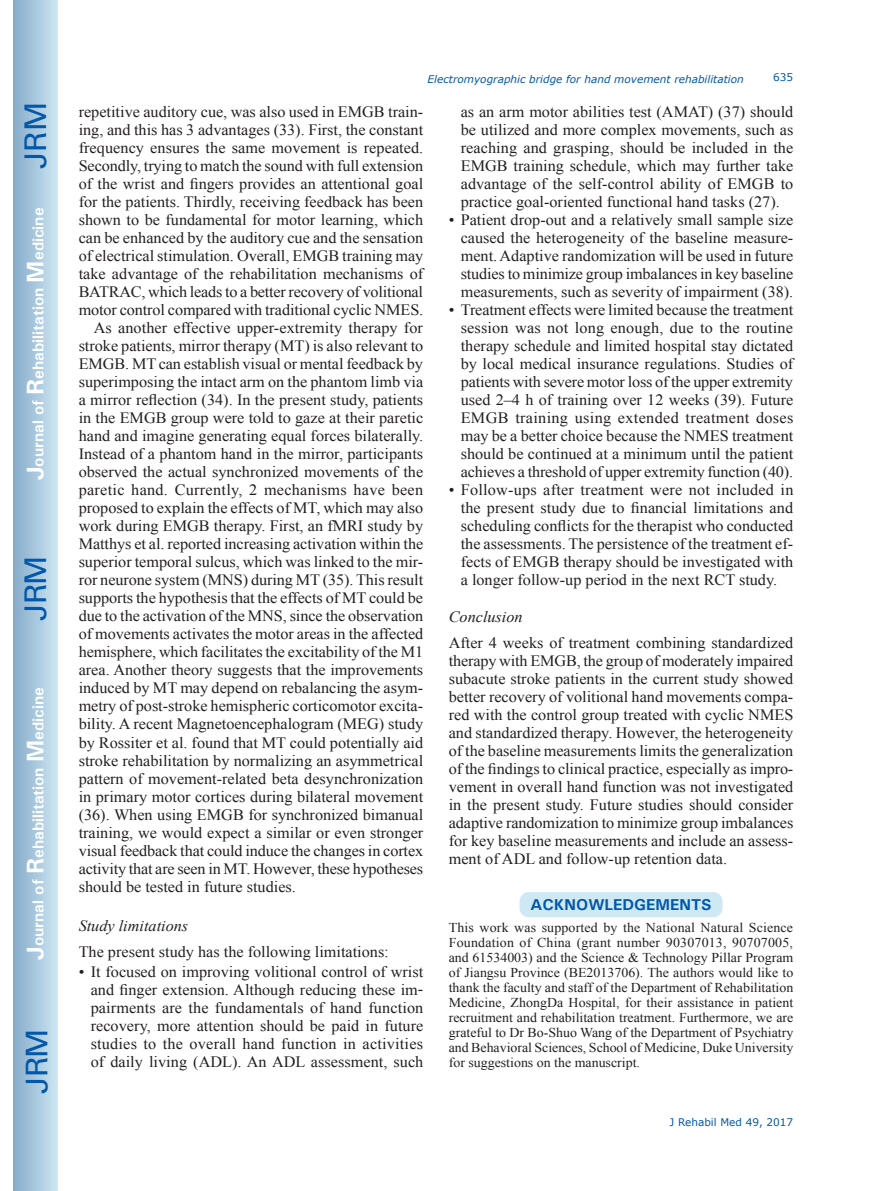
<style>
.page{position:relative;width:872px;height:1191px;background:#fff}
.page>*{position:absolute;margin:0;border:0;box-sizing:border-box;transform-origin:0 0}
.t1{font:30px "Univers";letter-spacing:-.03em;color:#0157a8}
.t2{font:15.75px/18px "Times New Roman";color:#231f20;text-align:justify}
.t3{font:700 15.75px "Univers";color:#fff}
.t4{font:15.75px "Times New Roman";letter-spacing:.02em;color:#231f20}
.t5{font:italic 15.75px "Times New Roman";color:#231f20}
.t6{font:700 15.75px "Univers";color:#0157a8}
.t7{font:13.5px/15px "Times New Roman";color:#231f20;text-align:justify}
.t8{font:italic 10.5px "Verdana";color:#0157a8}
.t9{font:10.5px "Verdana";color:#0157a8}
.s1{font-size:24px}
</style>
<div class="page">
<div style="left:14px;top:0;width:43px;height:1191px;background:linear-gradient(to right,#88acca,#cbe5f2)"></div>
<div style="left:519px;top:891px;width:204px;height:27px;background:#cee8f4;border-radius:10px"></div>
<div style="left:518px;top:890px;width:206px;height:28px;border:2px solid #fff;border-radius:10px"></div>
<h1 class="t1" style="left:18px;top:169px;width:68px;rotate:-90deg">JRM</h1>
<p class="t3" style="left:28px;top:480px;width:274px;rotate:-90deg"><span class="s1">J</span>ournal of <span class="s1">R</span>ehabilitation <span class="s1">M</span>edicine</p>
<h1 class="t1" style="left:18px;top:620px;width:67px;rotate:-90deg">JRM</h1>
<p class="t3" style="left:28px;top:959px;width:274px;rotate:-90deg"><span class="s1">J</span>ournal of <span class="s1">R</span>ehabilitation <span class="s1">M</span>edicine</p>
<h1 class="t1" style="left:19px;top:1093px;width:67px;rotate:-90deg">JRM</h1>
<p class="t8" style="left:427px;top:72px;width:317px">Electromyographic bridge for hand movement rehabilitation</p>
<p class="t9" style="left:773px;top:71px;width:22px">635</p>
<p class="t2" style="left:79px;top:103px;width:346px">repetitive auditory cue, was also used in EMGB train-</p>
<p class="t2" style="left:79px;top:121px;width:346px">ing, and this has 3 advantages (33). First, the constant</p>
<p class="t2" style="left:79px;top:139px;width:346px">frequency ensures the same movement is repeated.</p>
<p class="t2" style="left:79px;top:157px;width:346px">Secondly, trying to match the sound with full extension</p>
<p class="t2" style="left:79px;top:175px;width:346px">of the wrist and fingers provides an attentional goal</p>
<p class="t2" style="left:79px;top:193px;width:346px">for the patients. Thirdly, receiving feedback has been</p>
<p class="t2" style="left:79px;top:211px;width:346px">shown to be fundamental for motor learning, which</p>
<p class="t2" style="left:79px;top:229px;width:346px">can be enhanced by the auditory cue and the sensation</p>
<p class="t2" style="left:79px;top:247px;width:346px">of electrical stimulation. Overall, EMGB training may</p>
<p class="t2" style="left:79px;top:265px;width:346px">take advantage of the rehabilitation mechanisms of</p>
<p class="t2" style="left:79px;top:283px;width:346px">BATRAC, which leads to a better recovery of volitional</p>
<p class="t2" style="left:79px;top:301px;width:346px">motor control compared with traditional cyclic NMES.</p>
<p class="t2" style="left:94px;top:319px;width:331px">As another effective upper-extremity therapy for</p>
<p class="t2" style="left:79px;top:337px;width:346px">stroke patients, mirror therapy (MT) is also relevant to</p>
<p class="t2" style="left:79px;top:355px;width:346px">EMGB. MT can establish visual or mental feedback by</p>
<p class="t2" style="left:79px;top:373px;width:346px">superimposing the intact arm on the phantom limb via</p>
<p class="t2" style="left:79px;top:391px;width:346px">a mirror reflection (34). In the present study, patients</p>
<p class="t2" style="left:79px;top:409px;width:346px">in the EMGB group were told to gaze at their paretic</p>
<p class="t2" style="left:79px;top:427px;width:346px">hand and imagine generating equal forces bilaterally.</p>
<p class="t2" style="left:79px;top:445px;width:346px">Instead of a phantom hand in the mirror, participants</p>
<p class="t2" style="left:79px;top:463px;width:346px">observed the actual synchronized movements of the</p>
<p class="t4" style="left:79px;top:479px;width:346px">paretic hand. Currently, 2 mechanisms have been</p>
<p class="t2" style="left:79px;top:499px;width:346px">proposed to explain the effects of MT, which may also</p>
<p class="t2" style="left:79px;top:517px;width:346px">work during EMGB therapy. First, an fMRI study by</p>
<p class="t2" style="left:79px;top:535px;width:346px">Matthys et al. reported increasing activation within the</p>
<p class="t2" style="left:79px;top:553px;width:346px">superior temporal sulcus, which was linked to the mir-</p>
<p class="t2" style="left:79px;top:571px;width:346px">ror neurone system (MNS) during MT (35). This result</p>
<p class="t2" style="left:79px;top:589px;width:346px">supports the hypothesis that the effects of MT could be</p>
<p class="t2" style="left:79px;top:607px;width:346px">due to the activation of the MNS, since the observation</p>
<p class="t2" style="left:79px;top:625px;width:346px">of movements activates the motor areas in the affected</p>
<p class="t2" style="left:79px;top:643px;width:346px">hemisphere, which facilitates the excitability of the M1</p>
<p class="t2" style="left:79px;top:661px;width:346px">area. Another theory suggests that the improvements</p>
<p class="t2" style="left:79px;top:679px;width:346px">induced by MT may depend on rebalancing the asym-</p>
<p class="t2" style="left:79px;top:697px;width:346px">metry of post-stroke hemispheric corticomotor excita-</p>
<p class="t2" style="left:79px;top:715px;width:346px">bility. A recent Magnetoencephalogram (MEG) study</p>
<p class="t2" style="left:79px;top:733px;width:346px">by Rossiter et al. found that MT could potentially aid</p>
<p class="t2" style="left:79px;top:751px;width:346px">stroke rehabilitation by normalizing an asymmetrical</p>
<p class="t2" style="left:79px;top:769px;width:346px">pattern of movement-related beta desynchronization</p>
<p class="t2" style="left:79px;top:787px;width:346px">in primary motor cortices during bilateral movement</p>
<p class="t2" style="left:79px;top:805px;width:346px">(36). When using EMGB for synchronized bimanual</p>
<p class="t2" style="left:79px;top:823px;width:346px">training, we would expect a similar or even stronger</p>
<p class="t2" style="left:79px;top:841px;width:346px">visual feedback that could induce the changes in cortex</p>
<p class="t2" style="left:79px;top:859px;width:346px">activity that are seen in MT. However, these hypotheses</p>
<p class="t2" style="left:79px;top:877px;width:219px">should be tested in future studies.</p>
<p class="t5" style="left:79px;top:915px;width:111px">Study limitations</p>
<p class="t2" style="left:79px;top:942px;width:312px">The present study has the following limitations:</p>
<p class="t2" style="left:91px;top:962px;width:334px;text-indent:-12px">• It focused on improving volitional control of wrist and finger extension. Although reducing these im&shy;pairments are the fundamentals of hand function recovery, more attention should be paid in future studies to the overall hand function in activities of daily living (ADL). An ADL assessment, such</p>
<p class="t2" style="left:461px;top:103px;width:334px">as an arm motor abilities test (AMAT) (37) should be utilized and more complex movements, such as reaching and grasping, should be included in the EMGB training schedule, which may further take advantage of the self-control ability of EMGB to practice goal-oriented functional hand tasks (27).</p>
<p class="t2" style="left:461px;top:211px;width:334px;text-indent:-12px">• Patient drop-out and a relatively small sample size caused the heterogeneity of the baseline measure&shy;ment. Adaptive randomization will be used in future studies to minimize group imbalances in key baseline measurements, such as severity of impairment (38).</p>
<p class="t2" style="left:461px;top:301px;width:334px;text-indent:-12px">• Treatment effects were limited because the treatment session was not long enough, due to the routine therapy schedule and limited hospital stay dictated by local medical insurance regulations. Studies of patients with severe motor loss of the upper extremity used 2–4 h of training over 12 weeks (39). Future EMGB training using extended treatment doses may be a better choice because the NMES treatment should be continued at a minimum until the patient achieves a threshold of upper extremity function (40).</p>
<p class="t2" style="left:461px;top:481px;width:334px;text-indent:-12px">• Follow-ups after treatment were not included in the present study due to financial limitations and scheduling conflicts for the therapist who conducted the assessments. The persistence of the treatment ef&shy;fects of EMGB therapy should be investigated with a longer follow-up period in the next RCT study.</p>
<p class="t5" style="left:449px;top:606px;width:75px">Conclusion</p>
<p class="t2" style="left:449px;top:633px;width:346px">After 4 weeks of treatment combining standardized therapy with EMGB, the group of moderately impaired subacute stroke patients in the current study showed better recovery of volitional hand movements compa&shy;red with the control group treated with cyclic NMES and standardized therapy. However, the heterogeneity of the baseline measurements limits the generalization of the findings to clinical practice, especially as impro&shy;vement in overall hand function was not investigated in the present study. Future studies should consider adaptive randomization to minimize group imbalances for key baseline measurements and include an assess&shy;ment of ADL and follow-up retention data.</p>
<p class="t6" style="left:530px;top:894px;width:183px">ACKNOWLEDGEMENTS</p>
<p class="t7" style="left:449px;top:920px;width:346px">This work was supported by the National Natural Science Foundation of China (grant number 90307013, 90707005, and 61534003) and the Science &amp; Technology Pillar Program of Jiangsu Province (BE2013706). The authors would like to thank the faculty and staff of the Department of Rehabilitation Medicine, ZhongDa Hospital, for their assistance in patient recruitment and rehabilitation treatment. Furthermore, we are grateful to Dr Bo-Shuo Wang of the Department of Psychiatry and Behavioral Sciences, School of Medicine, Duke University for suggestions on the manuscript.</p>
<p class="t9" style="left:669px;top:1115px;width:125px">J Rehabil Med 49, 2017</p>
</div>
